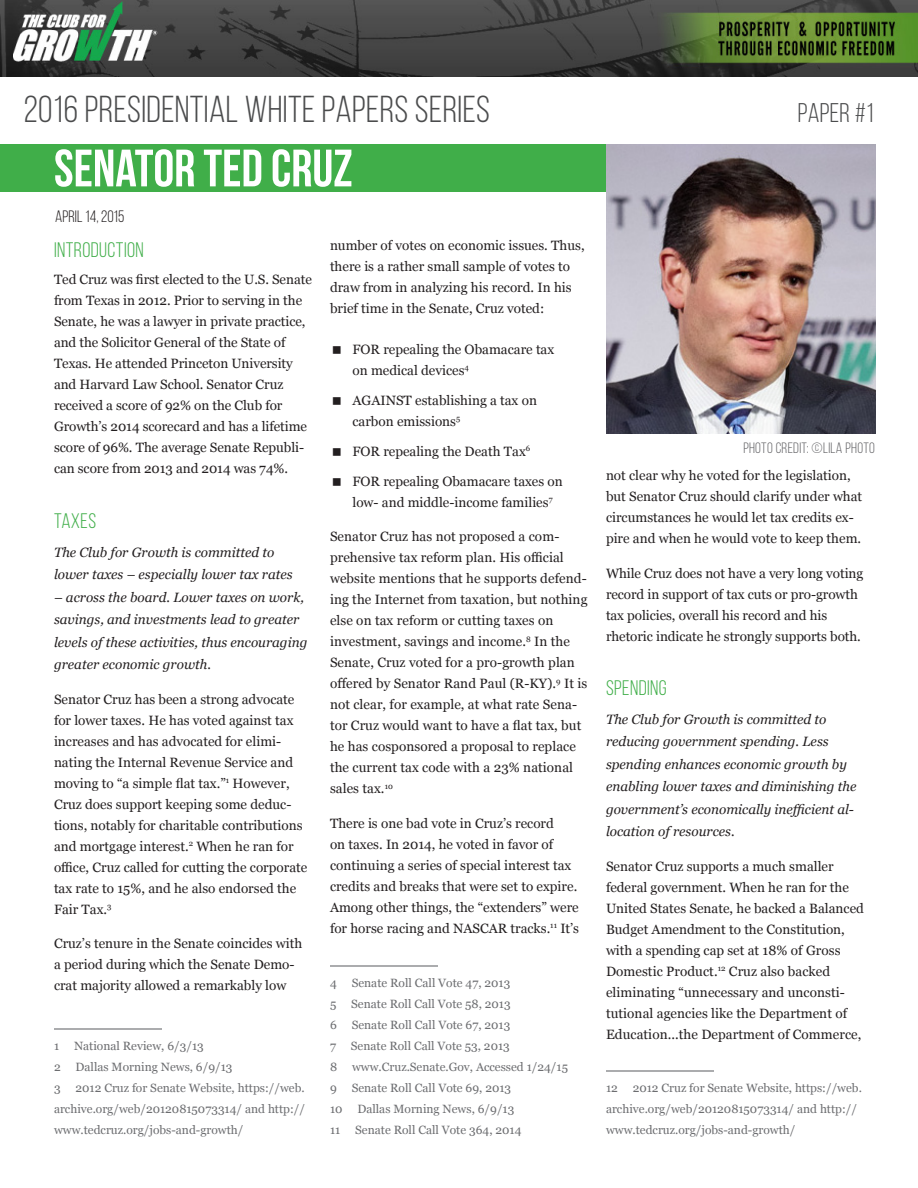
<style>
.page{position:relative;width:918px;height:1188px;background:#fff}
.page>*{position:absolute;margin:0;border:0;box-sizing:border-box;transform-origin:0 0}
.t1{font:700 52.5px "Bebas Neue";color:#fff}
.t2{font:37.5px "Bebas Neue";letter-spacing:.01em;color:#4b4c4d}
.t3{font:27px "Bebas Neue";letter-spacing:.01em;color:#4b4c4d}
.WP_Section_Header{font:21px "Bebas Neue";letter-spacing:.02em;color:#40ae49}
.t4{font:16.5px "Bebas Neue";color:#231f20}
.WP_Section_Header-2{font:15px "Bebas Neue";letter-spacing:.02em;color:#636366}
.t5{font:13.5px/21px "Georgia";color:#231f20}
.t6{font:italic 13.5px/22.5px "Georgia";color:#231f20}
.footnotes{font:12px/21px "Georgia";color:#6c6d70;text-align:justify}
</style>
<div class="page">
<img style="left:0;top:0;width:918px;height:76px">
<hr style="left:54px;top:1028px;width:108px;height:2px;background:#6c6d70">
<hr style="left:330px;top:965px;width:108px;height:2px;background:#6c6d70">
<hr style="left:606px;top:1070px;width:108px;height:2px;background:#6c6d70">
<img style="left:606px;top:144px;width:270px;height:289px">
<div style="left:1px;top:144px;width:605px;height:47px;background:#40ae49"></div>
<p class="t2" style="left:24px;top:89px;width:468px">2016 PRESIDENTIAL WHITE PAPERS SERIES</p>
<p class="t3" style="left:798px;top:98px;width:77px">PAPER #1</p>
<p class="t1" style="left:54px;top:139px;width:300px">SENATOR TED CRUZ</p>
<p class="t4" style="left:55px;top:208px;width:71px">APRIL 14, 2015</p>
<p class="WP_Section_Header" style="left:54px;top:239px;width:91px">INTRODUCTION</p>
<p class="t5" style="left:54px;top:269px;width:259px">Ted Cruz was first elected to the U.S. Senate from Texas in 2012. Prior to serving in the Senate, he was a lawyer in private practice, and the Solicitor General of the State of Texas. He attended Princeton University and Harvard Law School. Senator Cruz received a score of 92% on the Club for Growth’s 2014 scorecard and has a lifetime score of 96%. The average Senate Republi&shy;can score from 2013 and 2014 was 74%.</p>
<p class="WP_Section_Header" style="left:54px;top:510px;width:44px">TAXES</p>
<p class="t6" style="left:54px;top:540px;width:240px">The Club for Growth is committed to lower taxes – especially lower tax rates</p>
<p class="t6" style="left:54px;top:585px;width:255px">– across the board. Lower taxes on work, savings, and investments lead to greater levels of these activities, thus encouraging greater economic growth.</p>
<p class="t5" style="left:54px;top:688px;width:255px">Senator Cruz has been a strong advocate for lower taxes. He has voted against tax increases and has advocated for elimi&shy;nating the Internal Revenue Service and moving to “a simple flat tax.”<sup>1</sup> However, Cruz does support keeping some deduc&shy;tions, notably for charitable contributions and mortgage interest.<sup>2</sup> When he ran for office, Cruz called for cutting the corporate tax rate to 15%, and he also endorsed the Fair Tax.<sup>3</sup></p>
<p class="t5" style="left:54px;top:932px;width:250px">Cruz’s tenure in the Senate coincides with a period during which the Senate Demo&shy;crat majority allowed a remarkably low</p>
<p class="footnotes" style="left:54px;top:1035px;width:151px">1 National Review, 6/3/13</p>
<p class="footnotes" style="left:54px;top:1056px;width:180px">2 Dallas Morning News, 6/9/13</p>
<p class="footnotes" style="left:54px;top:1077px;width:253px">3 2012 Cruz for Senate Website, https://web. archive.org/web/20120815073314/ and http:// www.tedcruz.org/jobs-and-growth/</p>
<p class="t5" style="left:330px;top:235px;width:256px">number of votes on economic issues. Thus, there is a rather small sample of votes to draw from in analyzing his record. In his brief time in the Senate, Cruz voted:</p>
<p class="t5" style="left:352px;top:338px;width:203px">FOR repealing the Obamacare tax on medical devices<sup>4</sup></p>
<p class="t5" style="left:352px;top:389px;width:186px">AGAINST establishing a tax on carbon emissions<sup>5</sup></p>
<p class="t5" style="left:352px;top:440px;width:179px">FOR repealing the Death Tax<sup>6</sup></p>
<p class="t5" style="left:352px;top:470px;width:212px">FOR repealing Obamacare taxes on low- and middle-income families<sup>7</sup></p>
<p class="t5" style="left:330px;top:526px;width:259px">Senator Cruz has not proposed a com&shy;prehensive tax reform plan. His official website mentions that he supports defend&shy;ing the Internet from taxation, but nothing else on tax reform or cutting taxes on investment, savings and income.<sup>8</sup> In the Senate, Cruz voted for a pro-growth plan offered by Senator Rand Paul (R-KY).<sup>9</sup> It is not clear, for example, at what rate Sena&shy;tor Cruz would want to have a flat tax, but he has cosponsored a proposal to replace the current tax code with a 23% national sales tax.<sup>10</sup></p>
<p class="t5" style="left:330px;top:812px;width:251px">There is one bad vote in Cruz’s record<br>on taxes. In 2014, he voted in favor of continuing a series of special interest tax credits and breaks that were set to expire.<br>Among other things, the “extenders” were for horse racing and NASCAR tracks.<sup>11</sup> It’s</p>
<p class="footnotes" style="left:330px;top:972px;width:182px">4 Senate Roll Call Vote 47, 2013</p>
<p class="footnotes" style="left:330px;top:993px;width:182px">5 Senate Roll Call Vote 58, 2013</p>
<p class="footnotes" style="left:330px;top:1014px;width:182px">6 Senate Roll Call Vote 67, 2013</p>
<p class="footnotes" style="left:330px;top:1035px;width:181px">7 Senate Roll Call Vote 53, 2013</p>
<p class="footnotes" style="left:330px;top:1056px;width:240px">8 www.Cruz.Senate.Gov, Accessed 1/24/15</p>
<p class="footnotes" style="left:330px;top:1077px;width:183px">9 Senate Roll Call Vote 69, 2013</p>
<p class="footnotes" style="left:330px;top:1098px;width:186px">10 Dallas Morning News, 6/9/13</p>
<p class="footnotes" style="left:330px;top:1119px;width:193px">11 Senate Roll Call Vote 364, 2014</p>
<p class="WP_Section_Header-2" style="left:743px;top:440px;width:133px">PHOTO CREDIT: ©LILA PHOTO</p>
<p class="t5" style="left:606px;top:464px;width:258px">not clear why he voted for the legislation, but Senator Cruz should clarify under what circumstances he would let tax credits ex&shy;pire and when he would vote to keep them.</p>
<p class="t5" style="left:606px;top:562px;width:259px">While Cruz does not have a very long voting record in support of tax cuts or pro-growth tax policies, overall his record and his rhetoric indicate he strongly supports both.</p>
<p class="WP_Section_Header" style="left:606px;top:677px;width:62px">SPENDING</p>
<p class="t6" style="left:606px;top:707px;width:252px">The Club for Growth is committed to reducing government spending. Less spending enhances economic growth by enabling lower taxes and diminishing the government’s economically inefficient al&shy;location of resources.</p>
<p class="t5" style="left:606px;top:855px;width:259px">Senator Cruz supports a much smaller federal government. When he ran for the United States Senate, he backed a Balanced Budget Amendment to the Constitution, with a spending cap set at 18% of Gross Domestic Product.<sup>12</sup> Cruz also backed eliminating “unnecessary and unconsti&shy;tutional agencies like the Department of Education...the Department of Commerce,</p>
<p class="footnotes" style="left:606px;top:1077px;width:257px;text-align:left">12 2012 Cruz for Senate Website, https://web. archive.org/web/20120815073314/ and http:// www.tedcruz.org/jobs-and-growth/</p>
</div>
